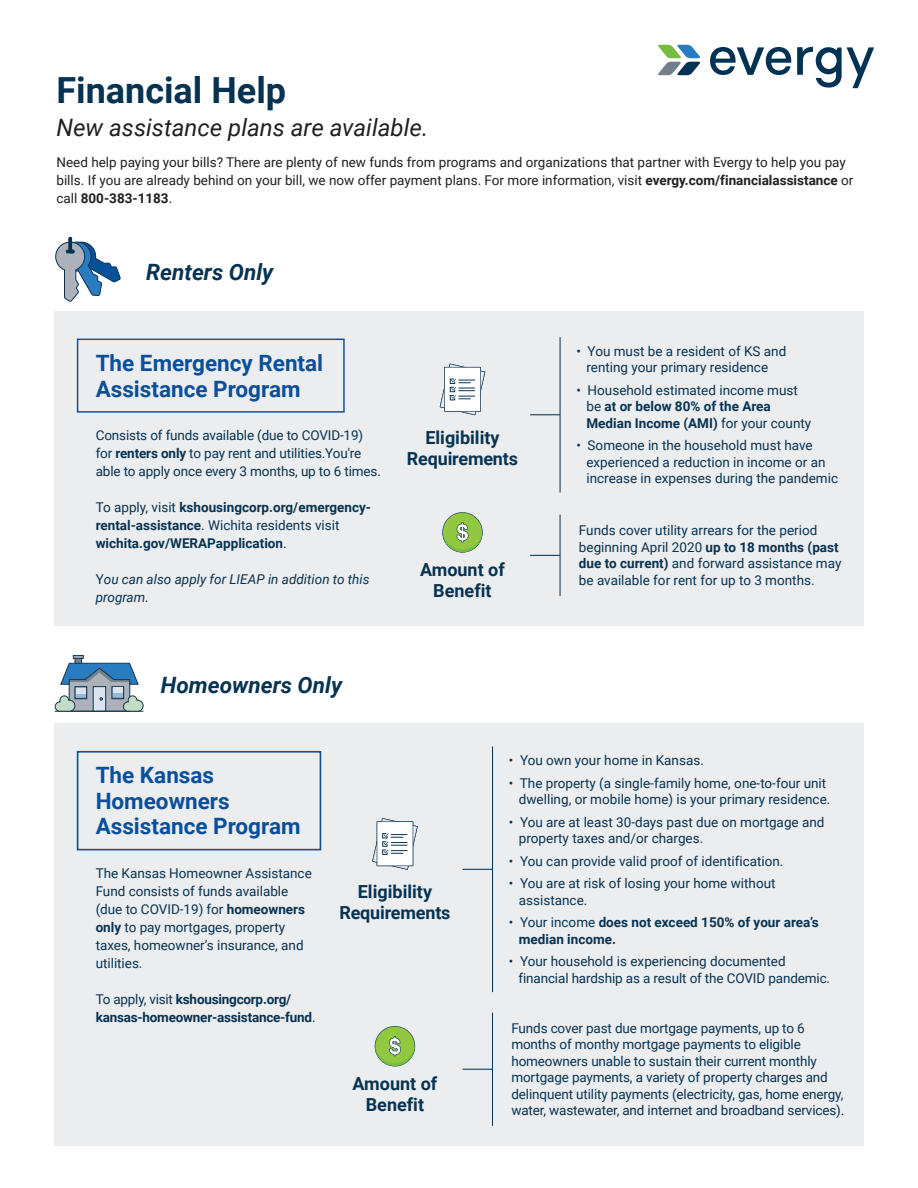
<style>
.page{position:relative;width:918px;height:1188px;background:#fff}
.page>*{position:absolute;margin:0;border:0;box-sizing:border-box;transform-origin:0 0}
.t1{font:700 36px "Roboto";color:#073352}
.t2{font:italic 24px "Roboto";color:#231f20}
.t3{font:700 22.5px/25.5px "Roboto";color:#0a4f9a}
.t4{font:italic 700 22.5px "Roboto";color:#073352}
.t5{font:700 18px/21px "Roboto";color:#073352;text-align:center}
.t6{font:13.5px/16.5px "Roboto";color:#073352}
.t7{font:13.5px/18px "Roboto";color:#231f20}
.t8{font:700 13.5px/18px "Roboto";color:#073352}
.t9{font:italic 13.5px/18px "Roboto";color:#073352}
.s1{font-weight:700}
.s2{font-weight:400}
.s3{font-style:normal}
</style>
<div class="page">
<svg style="left:55px;top:237px;width:66px;height:65px"></svg>
<div style="left:75px;top:656px;width:7px;height:8px;background:#73818b;border:1px solid #133851"></div>
<svg style="left:73px;top:655px;width:11px;height:4px"></svg>
<svg style="left:69px;top:685px;width:61px;height:8px"></svg>
<svg style="left:69px;top:693px;width:61px;height:19px"></svg>
<div style="left:93px;top:686px;width:13px;height:26px;background:#d9e4f0;border:1px solid #133851"></div>
<div style="left:75px;top:687px;width:12px;height:13px;background:#818e99"></div>
<div style="left:112px;top:687px;width:12px;height:13px;background:#818e99"></div>
<svg style="left:75px;top:686px;width:12px;height:13px"></svg>
<div style="left:112px;top:686px;width:12px;height:13px;background:#9bb8d7;border:1px solid #133851"></div>
<div style="left:113px;top:688px;width:9px;height:5px;background:#d9e4f0"></div>
<div style="left:76px;top:689px;width:9px;height:5px;background:#d9e4f0"></div>
<svg style="left:60px;top:662px;width:79px;height:23px;background:#6190b6"></svg>
<svg style="left:100px;top:697px;width:3px;height:4px"></svg>
<hr style="left:55px;top:711px;width:88px;height:1px;background:#133851">
<svg style="left:54px;top:695px;width:22px;height:17px"></svg>
<svg style="left:123px;top:695px;width:21px;height:17px"></svg>
<div style="left:54px;top:311px;width:810px;height:315px;background:#ecedef"></div>
<hr style="left:560px;top:337px;width:1px;height:155px;background:#073352">
<hr style="left:530px;top:414px;width:30px;height:1px;background:#073352">
<hr style="left:560px;top:515px;width:1px;height:81px;background:#073352">
<hr style="left:530px;top:555px;width:30px;height:1px;background:#073352">
<svg style="left:440px;top:364px;width:45px;height:51px"></svg>
<svg style="left:442px;top:512px;width:41px;height:41px"></svg>
<div style="left:77px;top:339px;width:268px;height:74px;border:1px solid #0a4f9a"></div>
<svg style="left:658px;top:45px;width:43px;height:30px"></svg>
<svg style="left:710px;top:47px;width:81px;height:28px"></svg>
<svg style="left:797px;top:47px;width:77px;height:41px"></svg>
<div style="left:54px;top:724px;width:810px;height:422px;background:#ecedef"></div>
<hr style="left:492px;top:746px;width:1px;height:246px;background:#073352">
<hr style="left:463px;top:869px;width:30px;height:1px;background:#073352">
<hr style="left:492px;top:1013px;width:1px;height:113px;background:#073352">
<hr style="left:463px;top:1069px;width:30px;height:1px;background:#073352">
<svg style="left:372px;top:818px;width:46px;height:52px"></svg>
<svg style="left:375px;top:1026px;width:40px;height:40px"></svg>
<div style="left:77px;top:751px;width:244px;height:99px;border:2px solid #0a4f9a"></div>
<h1 class="t1" style="left:56px;top:65px;width:231px">Financial Help</h1>
<h2 class="t2" style="left:56px;top:110px;width:373px">New assistance plans are available.</h2>
<p class="t7" style="left:56px;top:153px;width:798px">Need help paying your bills? There are plenty of new funds from programs and organizations that partner with Evergy to help you pay bills. If you are already behind on your bill, we now offer payment plans. For more information, visit <span class="s1">evergy.com/financialassistance</span> or call <span class="s1">800-383-1183</span>.</p>
<h3 class="t4" style="left:146px;top:256px;width:129px">Renters Only</h3>
<h3 class="t3" style="left:96px;top:349px;width:229px">The Emergency Rental<br>Assistance Program</h3>
<p class="t6" style="left:96px;top:426px;width:287px;line-height:18px">Consists of funds available (due to COVID-19) for <span class="s1">renters only</span> to pay rent and utilities.You're able to apply once every 3 months, up to 6 times.</p>
<p class="t8" style="left:96px;top:498px;width:277px"><span class="s2">To apply, visit</span> kshousingcorp.org/emergency&shy;rental-assistance<span class="s2">. Wichita residents visit </span>wichita.gov/WERAPapplication<span class="s2">.</span></p>
<p class="t9" style="left:96px;top:570px;width:275px"><span class="s3">Y</span>ou can also apply for LIEAP in addition to this program.</p>
<h3 class="t5" style="left:407px;top:426px;width:113px">Eligibility<br>Requirements</h3>
<h3 class="t5" style="left:420px;top:559px;width:86px">Amount of<br>Benefit</h3>
<h3 class="t4" style="left:161px;top:669px;width:183px">Homeowners Only</h3>
<p class="t6" style="left:586px;top:342px;width:201px;text-indent:-10px">• You must be a resident of KS and renting your primary residence</p>
<p class="t6" style="left:586px;top:381px;width:226px;text-indent:-10px">• Household estimated income must be <span class="s1">at or below 80% of the Area<br>Median Income (AMI)</span> for your county</p>
<p class="t6" style="left:586px;top:437px;width:253px;text-indent:-10px">• Someone in the household must have experienced a reduction in income or an increase in expenses during the pandemic</p>
<p class="t6" style="left:579px;top:522px;width:264px">Funds cover utility arrears for the period beginning April 2020 <span class="s1">up to 18 months (past due to current)</span> and forward assistance may be available for rent for up to 3 months.</p>
<h3 class="t3" style="left:96px;top:762px;width:206px">The Kansas<br>Homeowners<br>Assistance Program</h3>
<p class="t6" style="left:96px;top:864px;width:218px;line-height:18px">The Kansas Homeowner Assistance<br>Fund consists of funds available (due to COVID-19) for <span class="s1">homeowners only</span> to pay mortgages, property taxes, homeowner’s insurance, and utilities.</p>
<p class="t8" style="left:96px;top:990px;width:221px"><span class="s2">To apply, visit</span> kshousingcorp.org/ kansas-homeowner-assistance-fund<span class="s2">.</span></p>
<h3 class="t5" style="left:339px;top:881px;width:113px">Eligibility<br>Requirements</h3>
<h3 class="t5" style="left:353px;top:1073px;width:86px">Amount of<br>Benefit</h3>
<p class="t6" style="left:509px;top:752px;width:197px">• You own your home in Kansas.</p>
<p class="t6" style="left:509px;top:774px;width:323px;text-align:right">• The property (a single-family home, one-to-four unit dwelling, or mobile home) is your primary residence.</p>
<p class="t6" style="left:519px;top:813px;width:307px;text-indent:-10px">• You are at least 30-days past due on mortgage and property taxes and/or charges.</p>
<p class="t6" style="left:509px;top:852px;width:276px">• You can provide valid proof of identification.</p>
<p class="t6" style="left:519px;top:875px;width:258px;text-indent:-10px">• You are at risk of losing your home without assistance.</p>
<p class="t8" style="left:519px;top:914px;width:301px;line-height:16.5px;text-indent:-10px"><span class="s2">• Your income</span> does not exceed 150% of your area’s median income.</p>
<p class="t6" style="left:519px;top:953px;width:313px;text-indent:-10px">• Your household is experiencing documented financial hardship as a result of the COVID pandemic.</p>
<p class="t6" style="left:511px;top:1019px;width:334px">Funds cover past due mortgage payments, up to 6 months of monthy mortgage payments to eligible homeowners unable to sustain their current monthly mortgage payments, a variety of property charges and delinquent utility payments (electricity, gas, home energy, water, wastewater, and internet and broadband services).</p>
</div>
